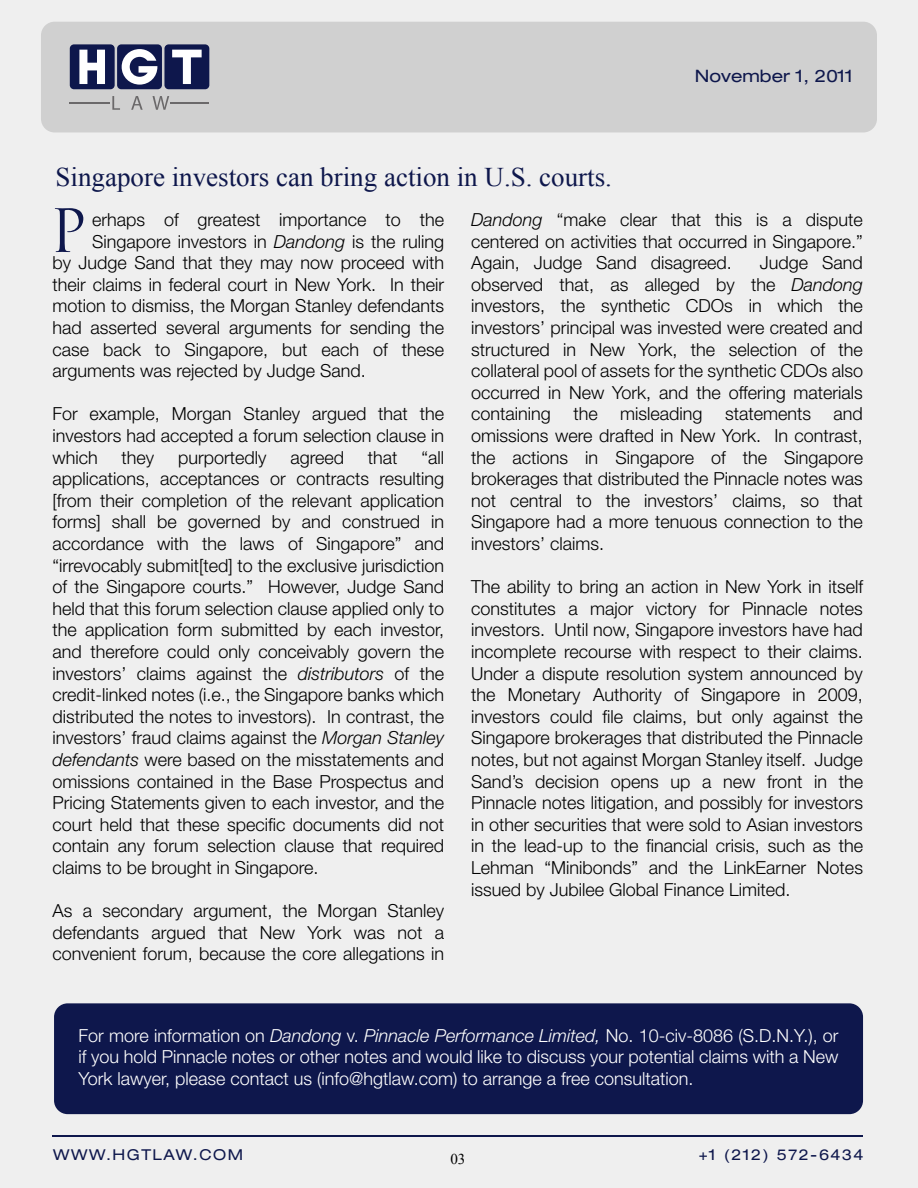
<style>
.page{position:relative;width:918px;height:1188px;background:#efefef}
.page>*{position:absolute;margin:0;border:0;box-sizing:border-box;transform-origin:0 0}
.t1{font:58.05px "Trajan Pro";color:#0e174c}
.t2{font:27px "Times New Roman";color:#0e174c}
.t3{font:300 18px/21.6px "Helvetica Neue LT Std";color:#000;text-align:justify}
.t4{font:300 18px/21.6px "Helvetica Neue LT Std";color:#fff;text-align:justify}
.t5{font:expanded 17.1px "Helvetica Neue LT Std";color:#0e174c}
.t6{font:expanded 15px "Helvetica Neue LT Std";letter-spacing:.1em;color:#0e174c}
.t7{font:15px "Times New Roman";color:#000}
.s1{font-style:italic}
</style>
<div class="page">
<div style="left:54px;top:1003px;width:809px;height:111px;background:#0e174c;border-radius:14px"></div>
<hr style="left:53px;top:1135px;width:810px;height:2px;background:#0e174c">
<div style="left:41px;top:22px;width:836px;height:110px;background:#d0d0d0;border-radius:14px"></div>
<div style="left:70px;top:44px;width:45px;height:45px;background:#0e174c;border-radius:4px"></div>
<svg style="left:79px;top:50px;width:26px;height:34px"></svg>
<div style="left:164px;top:44px;width:45px;height:45px;background:#0e174c;border-radius:4px"></div>
<svg style="left:172px;top:50px;width:30px;height:34px"></svg>
<div style="left:117px;top:44px;width:45px;height:45px;background:#0e174c;border-radius:4px"></div>
<svg style="left:122px;top:49px;width:35px;height:36px"></svg>
<svg style="left:112px;top:96px;width:8px;height:14px"></svg>
<svg style="left:131px;top:96px;width:12px;height:14px"></svg>
<svg style="left:153px;top:96px;width:16px;height:14px"></svg>
<hr style="left:170px;top:102px;width:38px;height:2px;background:#6b696a">
<hr style="left:70px;top:102px;width:40px;height:2px;background:#6b696a">
<p class="t5" style="left:695px;top:66px;width:160px">November 1, 2011</p>
<h2 class="t2" style="left:56px;top:159px;width:558px">Singapore investors can bring action in U.S. courts.</h2>
<p class="t3" style="left:92px;top:208px;width:354px">erhaps of greatest importance to the</p>
<p class="t3" style="left:92px;top:230px;width:354px">Singapore investors in <span class="s1">Dandong</span> is the ruling</p>
<p class="t3" style="left:52px;top:252px;width:393px">by Judge Sand that they may now proceed with</p>
<p class="t3" style="left:52px;top:273px;width:393px">their claims in federal court in New York. In their</p>
<p class="t3" style="left:52px;top:295px;width:393px">motion to dismiss, the Morgan Stanley defendants</p>
<p class="t3" style="left:52px;top:316px;width:393px">had asserted several arguments for sending the</p>
<p class="t3" style="left:52px;top:338px;width:393px">case back to Singapore, but each of these</p>
<p class="t3" style="left:52px;top:360px;width:315px">arguments was rejected by Judge Sand.</p>
<p class="t3" style="left:52px;top:403px;width:393px">For example, Morgan Stanley argued that the investors had accepted a forum selection clause in which</p>
<h1 class="t1" style="left:50px;top:194px;width:39px">P</h1>
<p class="t3" style="left:471px;top:208px;width:393px"><span class="s1">Dandong</span> “make clear that this is a dispute centered on activities that occurred in Singapore.” Again, Judge Sand disagreed.</p>
<p class="t3" style="left:471px;top:252px;width:393px;text-indent:289px">Judge Sand observed that, as alleged by the <span class="s1">Dandong </span>investors, the synthetic CDOs in which the investors’ principal was invested were created and structured in New York, the selection of the collateral pool of assets for the synthetic CDOs also occurred in New York, and the offering materials containing</p>
<p class="t3" style="left:471px;top:403px;width:393px;text-indent:362px">and omissions were drafted in New York. In contrast, the actions in Singapore of the Singapore brokerages that distributed the Pinnacle notes was not central to the investors’ claims, so that Singapore had a more tenuous connection to the investors’ claims.</p>
<p class="t3" style="left:471px;top:576px;width:393px">The ability to bring an action in New York in itself constitutes a major victory for Pinnacle notes investors. Until now, Singapore investors have had incomplete recourse with respect to their claims.<br>Under a dispute resolution system announced by the Monetary Authority of Singapore in 2009, investors could file claims, but only against the Singapore brokerages that distributed the Pinnacle notes, but not against Morgan Stanley itself. Judge Sand’s decision opens up a new front in the Pinnacle notes litigation, and possibly for investors in other securities that were sold to Asian investors in the lead-up to the financial crisis, such as the Lehman “Minibonds” and the LinkEarner Notes issued by Jubilee Global Finance Limited.</p>
<p class="t3" style="left:573px;top:403px;width:26px">the</p>
<p class="t3" style="left:620px;top:403px;width:84px">misleading</p>
<p class="t3" style="left:725px;top:403px;width:87px">statements</p>
<p class="t3" style="left:52px;top:446px;width:393px;text-indent:369px">“all applications, acceptances or contracts resulting [from their completion of the relevant application forms] shall be governed by and construed in accordance with the laws of Singapore” and “irrevocably submit[ted] to the exclusive jurisdiction of the Singapore courts.” However, Judge Sand held that this forum selection clause applied only to the application form submitted by each investor, and therefore could only conceivably govern the investors’ claims against the <span class="s1">distributors</span> of the credit-linked notes (i.e., the Singapore banks which distributed the notes to investors). In contrast, the investors’ fraud claims against the <span class="s1">Morgan Stanley defendants</span> were based on the misstatements and omissions contained in the Base Prospectus and Pricing Statements given to each investor, and the court held that these specific documents did not contain any forum selection clause that required claims to be brought in Singapore.</p>
<p class="t3" style="left:52px;top:900px;width:393px">As a secondary argument, the Morgan Stanley defendants argued that New York was not a convenient forum, because the core allegations in</p>
<p class="t3" style="left:122px;top:446px;width:34px">they</p>
<p class="t3" style="left:178px;top:446px;width:90px">purportedly</p>
<p class="t3" style="left:290px;top:446px;width:55px">agreed</p>
<p class="t3" style="left:368px;top:446px;width:31px">that</p>
<p class="t4" style="left:78px;top:1024px;width:762px">For more information on <span class="s1">Dandong</span> v. <span class="s1">Pinnacle Performance Limited,</span> No. 10-civ-8086 (S.D.N.Y.), or if you hold Pinnacle notes or other notes and would like to discuss your potential claims with a New York lawyer, please contact us (info@hgtlaw.com) to arrange a free consultation.</p>
<p class="t6" style="left:53px;top:1146px;width:191px">WWW.HGTLAW.COM</p>
<p class="t7" style="left:450px;top:1149px;width:16px">03</p>
<p class="t6" style="left:699px;top:1146px;width:166px">+1 (212) 572-6434</p>
</div>
